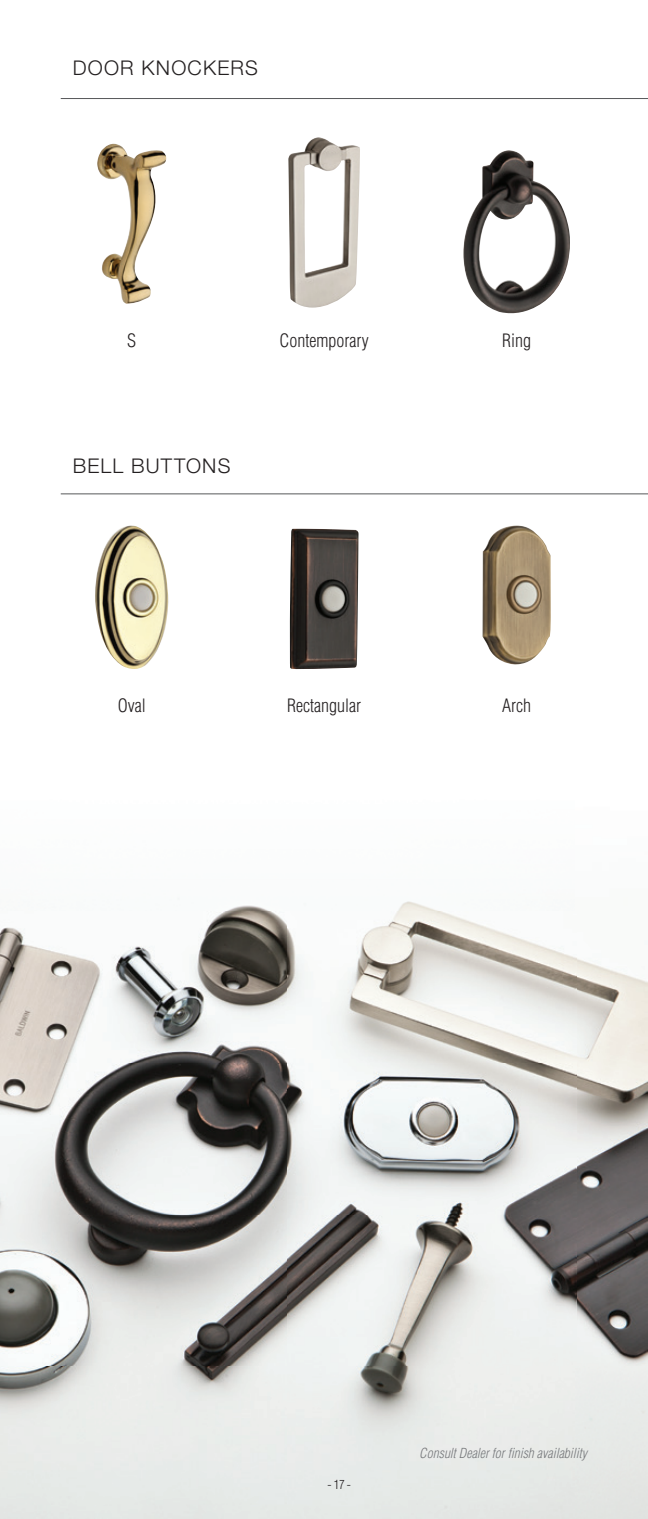
<style>
.page{position:relative;width:648px;height:1519px;background:#fff}
.page>*{position:absolute;margin:0;border:0;box-sizing:border-box;transform-origin:0 0}
.t1{font:300 20.25px "Helvetica Neue LT Std";letter-spacing:.06em;color:#231f20}
.t2{font:300 condensed 18px "Helvetica";color:#231f20}
.t3{font:italic 300 condensed 13.5px "Helvetica";color:#76787b}
.t4{font:300 condensed 12.38px "Helvetica";color:#231f20}
</style>
<div class="page">
<img style="left:0;top:898px;width:648px;height:621px">
<img style="left:288px;top:137px;width:72px;height:171px">
<img style="left:290px;top:529px;width:69px;height:140px">
<img style="left:97px;top:144px;width:69px;height:160px">
<img style="left:95px;top:525px;width:74px;height:144px">
<img style="left:463px;top:150px;width:107px;height:163px">
<img style="left:482px;top:525px;width:69px;height:140px">
<hr style="left:61px;top:98px;width:587px;height:1px;background:#57585a">
<hr style="left:61px;top:493px;width:587px;height:1px;background:#57585a">
<p class="t1" style="left:73px;top:56px;width:187px">DOOR KNOCKERS</p>
<p class="t2" style="left:127px;top:330px;width:10px">S</p>
<p class="t1" style="left:73px;top:453px;width:159px">BELL BUTTONS</p>
<p class="t2" style="left:280px;top:330px;width:91px">Contemporary</p>
<p class="t2" style="left:118px;top:694px;width:30px">Oval</p>
<p class="t2" style="left:287px;top:694px;width:75px">Rectangular</p>
<p class="t2" style="left:502px;top:330px;width:30px">Ring</p>
<p class="t2" style="left:502px;top:694px;width:30px">Arch</p>
<p class="t4" style="left:327px;top:1476px;width:25px">- 17 -</p>
<p class="t3" style="left:419px;top:1445px;width:169px">Consult Dealer for finish availability</p>
</div>
